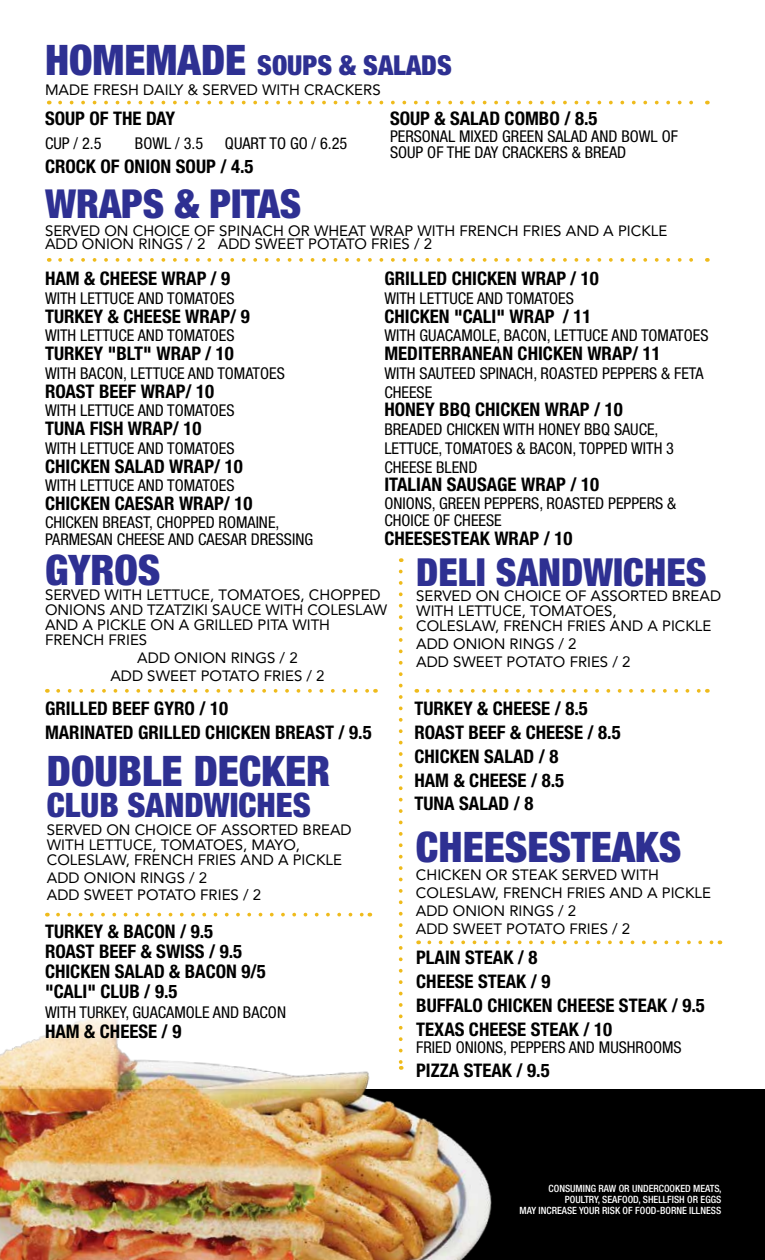
<style>
.page{position:relative;width:765px;height:1260px;background:#fff}
.page>*{position:absolute;margin:0;border:0;box-sizing:border-box;transform-origin:0 0}
.t1{font:900 condensed 42.12px "Helvetica Neue LT Std";color:#2e3092}
.t2{font:900 condensed 40px "Helvetica Neue LT Std";color:#2e3092}
.t3{font:900 condensed 38.75px "Helvetica Neue LT Std";color:#2e3092}
.t4{font:900 condensed 33.75px "Helvetica Neue LT Std";color:#2e3092}
.t5{font:900 condensed 27.5px "Helvetica Neue LT Std";color:#2e3092}
.t6{font:700 condensed 18.75px/23.8px "Helvetica Neue LT Std";color:#000}
.t7{font:condensed 16.25px/18.8px "Helvetica Neue LT Std";color:#000}
.t8{font:15px/15px "Avenir";color:#000}
.t9{font:500 condensed 10px/11.2px "Helvetica Neue LT Std";color:#fff;text-align:right}
.s1{font-size:42.12px}
</style>
<div class="page">
<div style="left:0;top:1089px;width:765px;height:171px;background:#000"></div>
<img style="left:0;top:1012px;width:492px;height:248px">
<svg style="left:60px;top:258px;width:633px;height:4px"></svg>
<svg style="left:60px;top:101px;width:633px;height:3px"></svg>
<svg style="left:58px;top:689px;width:311px;height:4px"></svg>
<svg style="left:429px;top:940px;width:291px;height:4px"></svg>
<svg style="left:58px;top:913px;width:312px;height:4px"></svg>
<svg style="left:428px;top:689px;width:273px;height:4px"></svg>
<svg style="left:399px;top:571px;width:4px;height:499px"></svg>
<h3 class="t5" style="left:45px;top:48px;width:407px"><span class="s1">HOMEMADE</span> SOUPS &amp; SALADS</h3>
<p class="t8" style="left:45px;top:81px;width:337px">MADE FRESH DAILY &amp; SERVED WITH CRACKERS</p>
<p class="t6" style="left:45px;top:107px;width:21px">SOUP</p>
<p class="t6" style="left:89px;top:107px;width:78px">OF THE DAY</p>
<p class="t7" style="left:45px;top:134px;width:58px">CUP / 2.5</p>
<p class="t7" style="left:135px;top:134px;width:70px">BOWL / 3.5</p>
<p class="t7" style="left:225px;top:134px;width:124px">QUART TO GO / 6.25</p>
<p class="t6" style="left:45px;top:154px;width:100px">CROCK OF ONION</p>
<p class="t6" style="left:176px;top:154px;width:21px">SOUP</p>
<p class="t6" style="left:220px;top:154px;width:35px">/ 4.5</p>
<p class="t6" style="left:390px;top:107px;width:21px">SOUP</p>
<p class="t6" style="left:434px;top:107px;width:93px">&amp; SALAD COMBO</p>
<p class="t6" style="left:564px;top:107px;width:35px">/ 8.5</p>
<p class="t7" style="left:390px;top:128px;width:289px;line-height:16.2px">PERSONAL MIXED GREEN SALAD AND BOWL OF<br>SOUP OF THE DAY CRACKERS &amp; BREAD</p>
<h2 class="t2" style="left:45px;top:179px;width:256px">WRAPS &amp; PITAS</h2>
<p class="t8" style="left:45px;top:223px;width:624px;line-height:13.8px">SERVED ON CHOICE OF SPINACH OR WHEAT WRAP WITH FRENCH FRIES AND A PICKLE<br>ADD ONION RINGS / 2 ADD SWEET POTATO FRIES / 2</p>
<p class="t6" style="left:45px;top:266px;width:76px">HAM &amp; CHEESE</p>
<p class="t6" style="left:162px;top:266px;width:25px">WRAP</p>
<p class="t6" style="left:210px;top:266px;width:21px">/ 9</p>
<p class="t7" style="left:45px;top:289px;width:191px">WITH LETTUCE AND TOMATOES</p>
<p class="t6" style="left:45px;top:304px;width:99px">TURKEY &amp; CHEESE</p>
<p class="t6" style="left:185px;top:304px;width:66px">WRAP/ 9</p>
<p class="t7" style="left:45px;top:326px;width:191px">WITH LETTUCE AND TOMATOES</p>
<p class="t6" style="left:45px;top:341px;width:137px">TURKEY "BLT" WRAP</p>
<p class="t6" style="left:205px;top:341px;width:30px">/ 10</p>
<p class="t7" style="left:45px;top:364px;width:241px">WITH BACON, LETTUCE AND TOMATOES</p>
<p class="t6" style="left:45px;top:379px;width:21px">ROAST</p>
<p class="t6" style="left:99px;top:379px;width:117px">BEEF WRAP/ 10</p>
<p class="t7" style="left:45px;top:401px;width:191px">WITH LETTUCE AND TOMATOES</p>
<p class="t6" style="left:45px;top:416px;width:21px">TUNA</p>
<p class="t6" style="left:90px;top:416px;width:9px">FISH</p>
<p class="t6" style="left:128px;top:416px;width:75px">WRAP/ 10</p>
<p class="t7" style="left:45px;top:439px;width:191px">WITH LETTUCE AND TOMATOES</p>
<p class="t6" style="left:45px;top:454px;width:199px">CHIC KEN SALAD WRAP/ 10</p>
<p class="t7" style="left:45px;top:476px;width:191px">WITH LETTUCE AND TOMATOES</p>
<p class="t6" style="left:45px;top:491px;width:91px">CHICKEN CAESAR</p>
<p class="t6" style="left:179px;top:491px;width:75px">WRAP/ 10</p>
<p class="t7" style="left:45px;top:513px;width:268px;line-height:17.5px">CHICKEN BREAST, CHOPPED ROMAINE,<br>PARM ESAN CHEESE AND CAESAR DRESSING</p>
<p class="t6" style="left:384px;top:266px;width:163px">GRI LLED CHICKEN WRAP</p>
<p class="t6" style="left:570px;top:266px;width:30px">/ 10</p>
<p class="t7" style="left:384px;top:289px;width:191px">WITH LETTUCE AND TOMATOES</p>
<p class="t6" style="left:384px;top:304px;width:151px">CHICKEN "CALI" WRAP</p>
<p class="t6" style="left:563px;top:304px;width:30px">/ 11</p>
<p class="t7" style="left:384px;top:326px;width:326px">WITH GUACAMOLE, BACON, LETTUCE AND TOMATOES</p>
<p class="t6" style="left:384px;top:341px;width:25px">MEDITERRANEAN</p>
<p class="t6" style="left:518px;top:341px;width:145px">CHICKEN WRAP/ 11</p>
<p class="t7" style="left:384px;top:364px;width:321px">WITH SAUTEED SPINACH, ROASTED PEPPERS &amp; FETA<br>CHEESE</p>
<p class="t6" style="left:384px;top:398px;width:22px">HONEY</p>
<p class="t6" style="left:439px;top:398px;width:131px">BBQ CHICKEN WRAP</p>
<p class="t6" style="left:594px;top:398px;width:30px">/ 10</p>
<p class="t7" style="left:384px;top:420px;width:291px">BREADED CHICKEN WITH HONEY BBQ SAUCE,<br>LETTUCE, TOMATOES &amp; BACON, TOPPED WITH 3<br>CHEESE BLEND</p>
<p class="t6" style="left:384px;top:473px;width:84px">ITALIAN SAUSAGE</p>
<p class="t6" style="left:521px;top:473px;width:25px">WRAP</p>
<p class="t6" style="left:570px;top:473px;width:30px">/ 10</p>
<p class="t7" style="left:384px;top:494px;width:293px;line-height:17.5px">ONIONS, GREEN PEPPERS, ROASTED PEPPERS &amp;<br>CHOICE OF CHEESE</p>
<p class="t6" style="left:384px;top:526px;width:21px">CHEESESTEA</p>
<p class="t6" style="left:480px;top:526px;width:40px">K WRAP</p>
<p class="t6" style="left:544px;top:526px;width:30px">/ 10</p>
<h1 class="t1" style="left:45px;top:544px;width:115px">GYROS</h1>
<p class="t8" style="left:45px;top:587px;width:344px">SERVED WITH LETTUCE, TOMATOES, CHOPPED<br>ONIONS AND TZATZIKI SAUCE WITH COLESLAW<br>AND A PICKLE ON A GRILLED PITA WITH<br>FRENCH FRIES</p>
<p class="t8" style="left:110px;top:648px;width:216px;line-height:18px;text-align:center">ADD ONION RINGS / 2<br>ADD SWEET POTATO FRIES / 2</p>
<p class="t6" style="left:45px;top:697px;width:131px">GRI LLED BEEF GYRO</p>
<p class="t6" style="left:200px;top:697px;width:30px">/ 10</p>
<p class="t6" style="left:45px;top:720px;width:25px">MARINATED</p>
<p class="t6" style="left:138px;top:720px;width:158px">GRILLED CHICKEN BREAST</p>
<p class="t6" style="left:339px;top:720px;width:35px">/ 9.5</p>
<h1 class="t1" style="left:47px;top:745px;width:285px">DOUBLE DECKER</h1>
<h3 class="t4" style="left:47px;top:785px;width:264px">CLUB SANDWICHES</h3>
<p class="t8" style="left:47px;top:822px;width:306px">SERVED ON CHOICE OF ASSORTED BREAD<br>WITH LETTUCE, TOMATOES, MAYO,<br>COLESLAW, FRENCH</p>
<p class="t8" style="left:198px;top:852px;width:17px">FRIES</p>
<p class="t8" style="left:240px;top:852px;width:103px">AND A PICKLE</p>
<p class="t8" style="left:47px;top:868px;width:216px;line-height:17.5px">ADD ONION RINGS / 2<br>ADD SWEET POTATO FRIES / 2</p>
<p class="t6" style="left:45px;top:920px;width:101px">TURKEY &amp; BACON</p>
<p class="t6" style="left:180px;top:920px;width:35px">/ 9.5</p>
<p class="t6" style="left:45px;top:940px;width:21px">ROAST</p>
<p class="t6" style="left:99px;top:940px;width:78px">BEEF &amp; SWISS</p>
<p class="t6" style="left:209px;top:940px;width:35px">/ 9.5</p>
<p class="t6" style="left:45px;top:960px;width:162px">CHIC KEN SALAD &amp; BACON</p>
<p class="t6" style="left:241px;top:960px;width:26px">9/5</p>
<p class="t6" style="left:45px;top:980px;width:134px">"CALI" CLUB / 9.5</p>
<p class="t7" style="left:45px;top:1003px;width:243px">WITH TURKEY, GUACAMOLE AND BACON</p>
<p class="t6" style="left:45px;top:1020px;width:76px">HAM &amp; CHEESE</p>
<p class="t6" style="left:162px;top:1020px;width:21px">/ 9</p>
<h3 class="t3" style="left:416px;top:548px;width:290px">DELI SANDWICHES</h3>
<p class="t8" style="left:416px;top:588px;width:306px">SERVED ON CHOICE OF ASSORTED BREAD<br>WITH LETTUCE, TOMATOES,<br>COLESLAW, FRENCH</p>
<p class="t8" style="left:567px;top:618px;width:17px">FRIES</p>
<p class="t8" style="left:610px;top:618px;width:103px">AND A PICKLE</p>
<p class="t8" style="left:416px;top:634px;width:216px;line-height:18px">ADD ONION RINGS / 2<br>ADD SWEET POTATO FRIES / 2</p>
<p class="t6" style="left:414px;top:697px;width:99px">TURKEY &amp; CHEESE</p>
<p class="t6" style="left:555px;top:697px;width:35px">/ 8.5</p>
<p class="t6" style="left:414px;top:720px;width:21px">ROAST</p>
<p class="t6" style="left:469px;top:720px;width:78px">BEEF &amp; CHEESE</p>
<p class="t6" style="left:588px;top:720px;width:35px">/ 8.5</p>
<p class="t6" style="left:414px;top:744px;width:146px">CHIC KEN SALAD / 8<br>HAM &amp; CHEESE</p>
<p class="t6" style="left:531px;top:768px;width:35px">/ 8.5</p>
<p class="t6" style="left:414px;top:792px;width:21px">TUNA</p>
<p class="t6" style="left:459px;top:792px;width:76px">SALAD / 8</p>
<h1 class="t1" style="left:416px;top:821px;width:265px">CHEESESTEAKS</h1>
<p class="t8" style="left:416px;top:866px;width:245px;line-height:18px">CHICKEN OR STEAK SERVED WITH<br>COLESLAW, FRENCH</p>
<p class="t8" style="left:567px;top:885px;width:17px">FRIES</p>
<p class="t8" style="left:610px;top:885px;width:103px">AND A PICKLE</p>
<p class="t8" style="left:416px;top:901px;width:216px;line-height:18px">ADD ONION RINGS / 2<br>ADD SWEET POTATO FRIES / 2</p>
<p class="t6" style="left:416px;top:945px;width:123px">PLAIN STEAK / 8<br>CHEESE</p>
<p class="t6" style="left:416px;top:969px;width:162px;text-indent:100px">K / 9<br>BUFFALO CHICKEN CHEESE</p>
<p class="t6" style="left:478px;top:969px;width:11px">STEA</p>
<p class="t6" style="left:619px;top:993px;width:11px">STEA</p>
<p class="t6" style="left:657px;top:993px;width:49px">K / 9.5</p>
<p class="t6" style="left:416px;top:1017px;width:20px">TEXAS</p>
<p class="t6" style="left:469px;top:1017px;width:21px">CHEESE</p>
<p class="t6" style="left:531px;top:1017px;width:11px">STEA</p>
<p class="t6" style="left:569px;top:1017px;width:45px">K / 10</p>
<p class="t7" style="left:416px;top:1038px;width:267px">FRIED ONIONS, PEPPERS AND MUSHROOMS</p>
<p class="t6" style="left:416px;top:1058px;width:135px">PIZZA STEAK / 9.5</p>
<p class="t9" style="left:520px;top:1183px;width:204px">CONSUMING RAW OR UNDERCOOKED MEATS,<br>POULTRY, SEAFOOD, SHELLFISH OR EGGS<br>MAY INCREASE YOUR RISK OF FOOD-BORNE ILLNESS</p>
</div>
